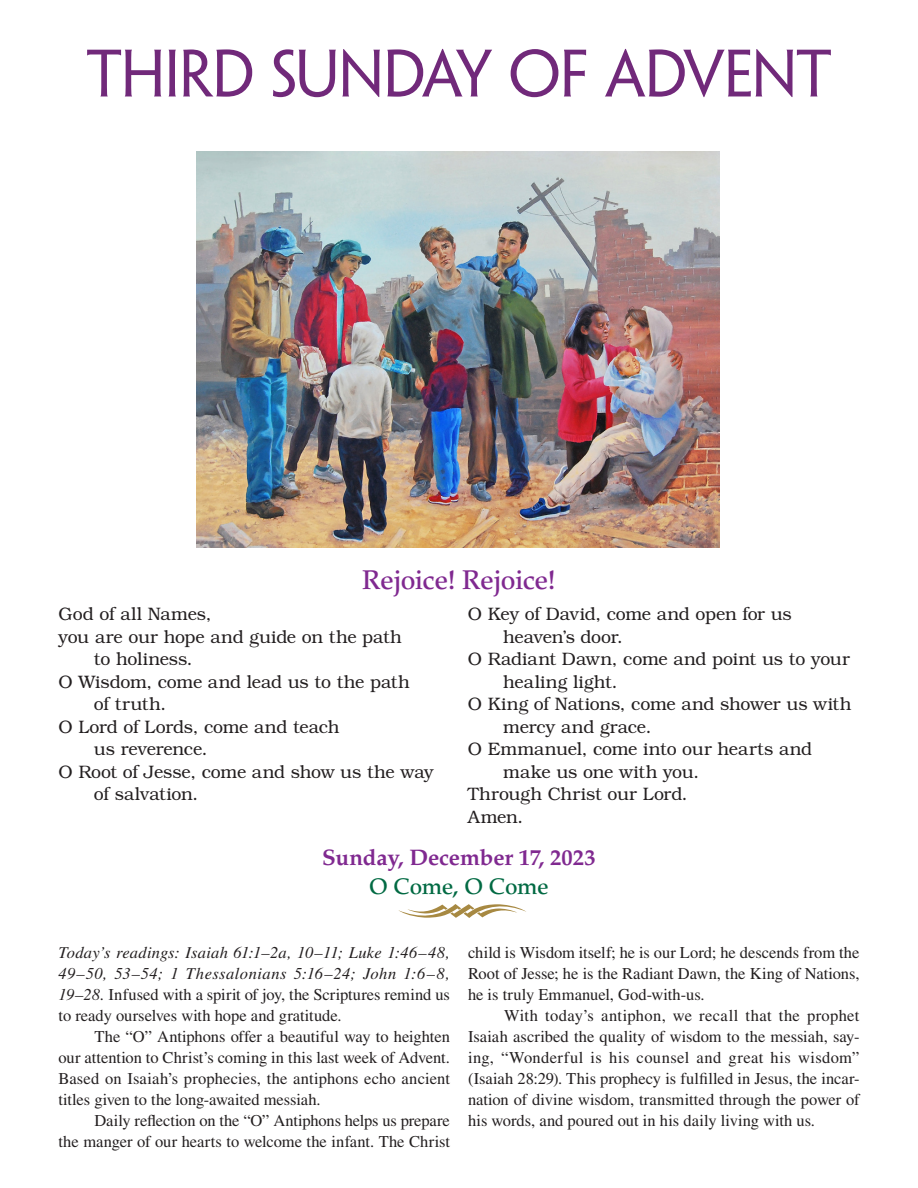
<style>
.page{position:relative;width:918px;height:1188px;background:#fff}
.page>*{position:absolute;margin:0;border:0;box-sizing:border-box;transform-origin:0 0}
.week__ADVENT{font:60px "Penumbra Flare Std";letter-spacing:-.025em;color:#71297a}
.prayer_h1__ADVNT{font:500 27px "Palatino LT Std";letter-spacing:-.015em;color:#802990}
.h1__front_ADVNT{font:700 22.5px "Palatino LT Std";letter-spacing:-.005em;color:#802990}
.h2__front_ADVNT__CH{font:500 22.5px "Palatino LT Std";letter-spacing:-.015em;color:#026a43}
.prayer__front{font:300 18px/22.5px "Bookman Std";letter-spacing:-.005em;color:#231f20}
.para__indentfront{font:16.5px/21px "Times LT Std";letter-spacing:-.005em;color:#231f20;text-align:justify}
.para__front{font:italic 16.5px/21px "Times LT Std";letter-spacing:.02em;color:#231f20;text-align:justify}
.s1{font-style:normal}
</style>
<div class="page">
<svg style="left:398px;top:904px;width:128px;height:14px"></svg>
<img style="left:196px;top:152px;width:524px;height:395px">
<p class="week__ADVENT" style="left:87px;top:38px;width:746px">THIRD SUNDAY OF ADVENT</p>
<p class="prayer_h1__ADVNT" style="left:362px;top:564px;width:195px">Rejoice! Rejoice!</p>
<p class="prayer__front" style="left:58px;top:603px;width:154px">God of all Names,</p>
<p class="prayer__front" style="left:94px;top:626px;width:309px;text-indent:-35px">you are our hope and guide on the path to holiness.</p>
<p class="prayer__front" style="left:94px;top:671px;width:317px;text-indent:-35px">O Wisdom, come and lead us to the path of truth.</p>
<p class="prayer__front" style="left:94px;top:716px;width:247px;text-indent:-35px">O Lord of Lords, come and teach us reverence.</p>
<p class="prayer__front" style="left:94px;top:761px;width:341px;text-indent:-35px">O Root of Jesse, come and show us the way of salvation.</p>
<p class="prayer__front" style="left:503px;top:603px;width:290px;text-indent:-35px">O Key of David, come and open for us heaven’s door.</p>
<p class="prayer__front" style="left:503px;top:648px;width:348px;text-indent:-35px">O Radiant Dawn, come and point us to your healing light.</p>
<p class="prayer__front" style="left:503px;top:693px;width:350px;text-indent:-35px">O King of Nations, come and shower us with mercy and grace.</p>
<p class="prayer__front" style="left:503px;top:738px;width:310px;text-indent:-35px">O Emmanuel, come into our hearts and make us one with you.</p>
<p class="prayer__front" style="left:468px;top:783px;width:221px">Through Christ our Lord.</p>
<p class="prayer__front" style="left:468px;top:806px;width:57px">Amen.</p>
<p class="h1__front_ADVNT" style="left:322px;top:845px;width:275px">Sunday, December 17, 2023</p>
<p class="h2__front_ADVNT__CH" style="left:369px;top:873px;width:181px">O Come, O Come</p>
<p class="para__front" style="left:58px;top:942px;width:393px">Today’s readings: Isaiah 61:1–2a, 10–11; Luke 1:46–48, 49–50, 53–54; 1 Thessalonians 5:16–24; John 1:6–8, 19–28. <span class="s1">Infused with a spirit of joy, the Scriptures remind us to ready ourselves with hope and gratitude.</span></p>
<p class="para__indentfront" style="left:58px;top:1026px;width:393px;text-indent:36px">The “O” Antiphons offer a beautiful way to heighten our attention to Christ’s coming in this last week of Advent.<br>Based on Isaiah’s prophecies, the antiphons echo ancient titles given to the long-awaited messiah.</p>
<p class="para__indentfront" style="left:58px;top:1110px;width:393px;text-align:right">Daily reflection on the “O” Antiphons helps us prepare<br>the manger of our hearts to welcome the infant. The Christ</p>
<p class="para__indentfront" style="left:468px;top:942px;width:393px">child is Wisdom itself; he is our Lord; he descends from the Root of Jesse; he is the Radiant Dawn, the King of Nations, he is truly Emmanuel, God-with-us.</p>
<p class="para__indentfront" style="left:468px;top:1005px;width:393px;text-indent:36px">With today’s antiphon, we recall that the prophet Isaiah ascribed the quality of wisdom to the messiah, say&shy;ing, “Wonderful is his counsel and great his wisdom” (Isaiah 28:29). This prophecy is fulfilled in Jesus, the incar&shy;nation of divine wisdom, transmitted through the power of his words, and poured out in his daily living with us.</p>
</div>
